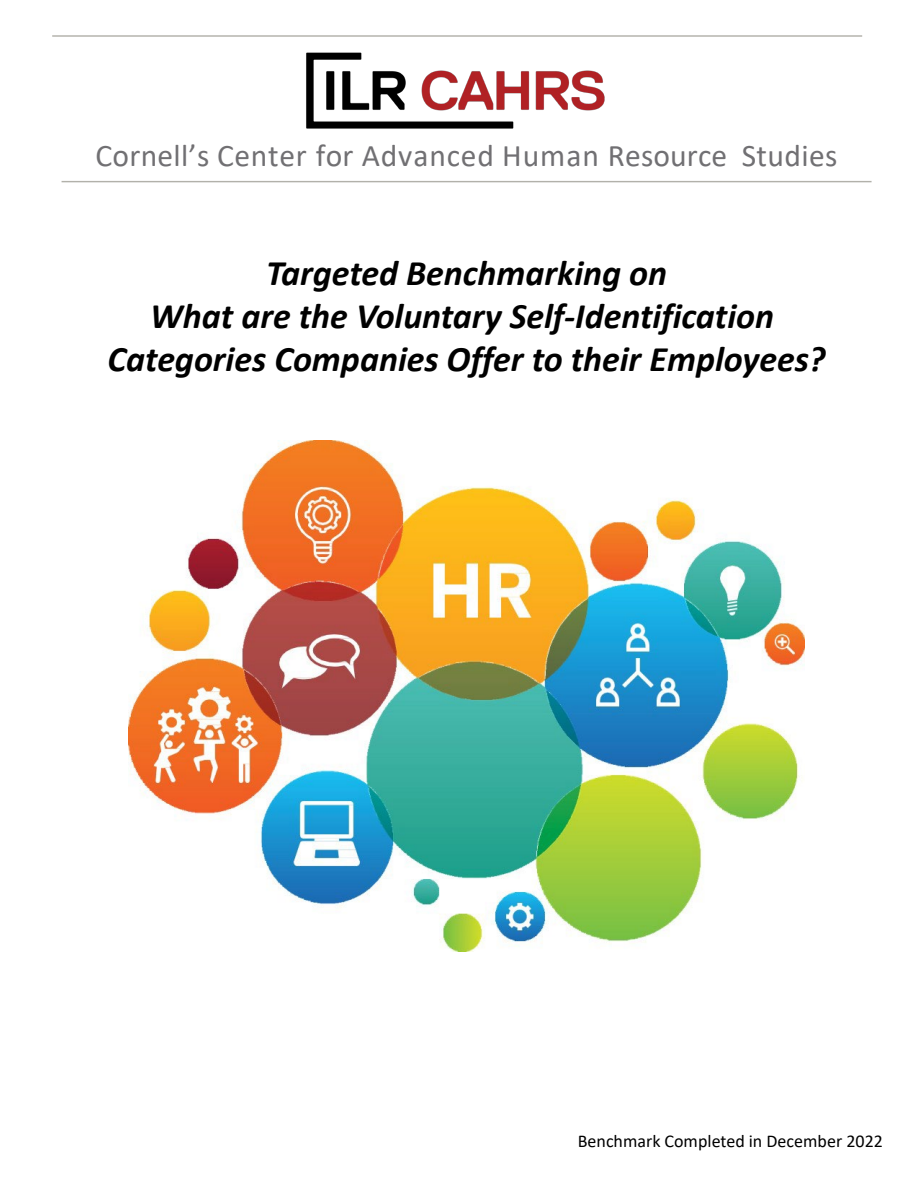
<style>
.page{position:relative;width:918px;height:1188px;background:#fff}
.page>*{position:absolute;margin:0;border:0;box-sizing:border-box;transform-origin:0 0}
.t1{font:italic 700 36px "Calibri";color:#000}
.t2{font:31.5px "Calibri";letter-spacing:.01em;color:#717073}
.t3{font:18px "Calibri";color:#000}
</style>
<div class="page">
<hr style="left:62px;top:181px;width:810px;height:1px;background:#b2b1aa">
<hr style="left:52px;top:35px;width:810px;height:2px;background:#b2b1aa">
<img style="left:267px;top:35px;width:376px;height:94px">
<img style="left:128px;top:441px;width:677px;height:510px">
<h1 class="t2" style="left:95px;top:134px;width:744px">Cornell’s Center for Advanced Human Resource Studies</h1>
<p class="t1" style="left:266px;top:248px;width:402px">Targeted Benchmarking on</p>
<p class="t1" style="left:150px;top:291px;width:625px">What are the Voluntary Self-Identification</p>
<p class="t1" style="left:107px;top:334px;width:720px">Categories Companies Offer to their Employees?</p>
<p class="t3" style="left:578px;top:1129px;width:307px">Benchmark Completed in December 2022</p>
</div>
